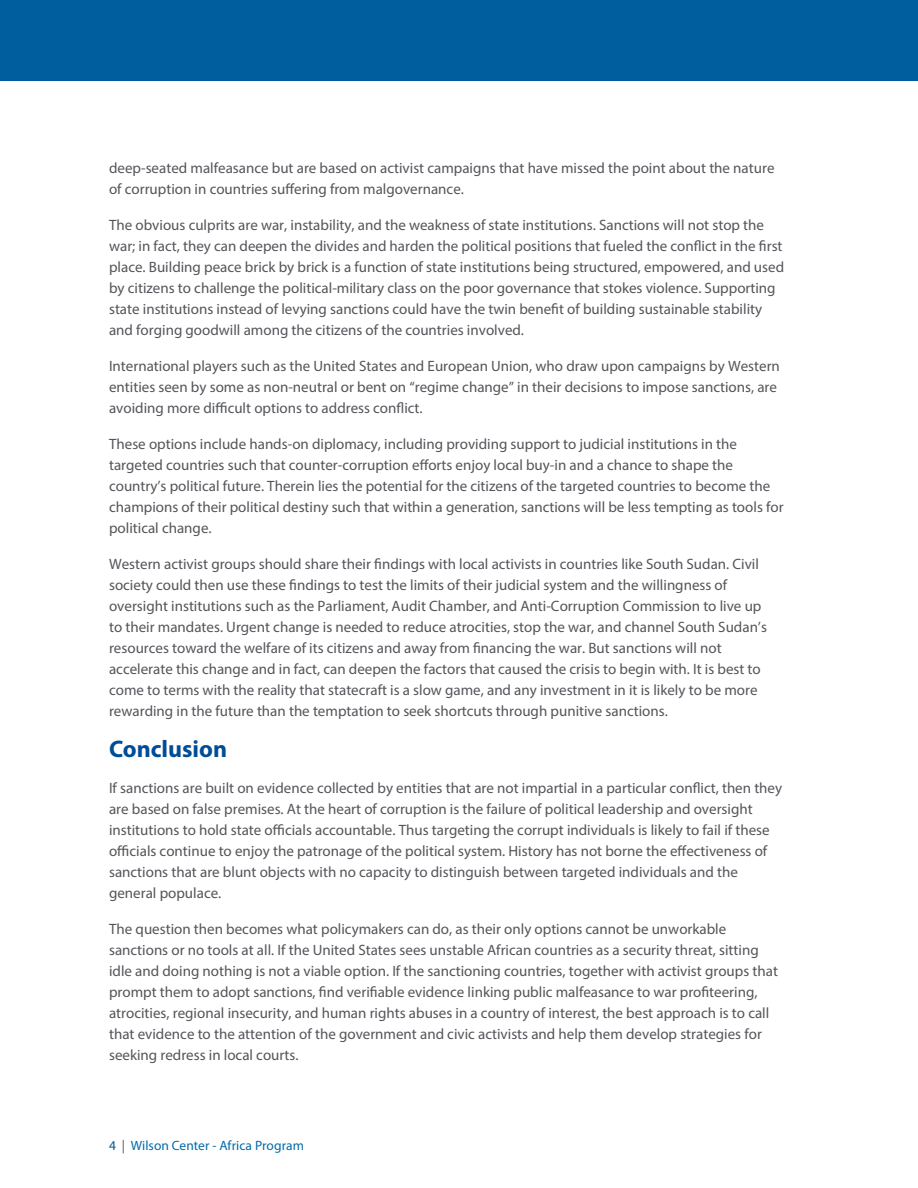
<style>
.page{position:relative;width:918px;height:1188px;background:#fff}
.page>*{position:absolute;margin:0;border:0;box-sizing:border-box;transform-origin:0 0}
.t1{font:700 24px "Myriad Pro";color:#004c97}
.t2{font:15px/21px "Myriad Pro";color:#54555a}
.t3{font:13.5px "Myriad Pro";letter-spacing:.005em;color:#006cac}
.s1{color:#005a93}
.s2{color:#54555a}
</style>
<div class="page">
<div style="left:0;top:0;width:918px;height:80px;background:#005e9e"></div>
<p class="t2" style="left:109px;top:157px;width:667px">deep-seated malfeasance but are based on activist campaigns that have missed the point about the nature of corruption in countries suffering from malgovernance.</p>
<p class="t2" style="left:109px;top:214px;width:677px">The obvious culprits are war, instability, and the weakness of state institutions. Sanctions will not stop the war; in fact, they can deepen the divides and harden the political positions that fueled the conflict in the first place. Building peace brick by brick is a function of state institutions being structured, empowered, and used by citizens to challenge the political-military class on the poor governance that stokes violence. Supporting state institutions instead of levying sanctions could have the twin benefit of building sustainable stability and forging goodwill among the citizens of the countries involved.</p>
<p class="t2" style="left:109px;top:355px;width:672px">International players such as the United States and European Union, who draw upon campaigns by Western entities seen by some as non-neutral or bent on “regime change” in their decisions to impose sanctions, are avoiding more difficult options to address conflict.</p>
<p class="t2" style="left:109px;top:433px;width:676px">These options include hands-on diplomacy, including providing support to judicial institutions in the targeted countries such that counter-corruption efforts enjoy local buy-in and a chance to shape the country’s political future. Therein lies the potential for the citizens of the targeted countries to become the champions of their political destiny such that within a generation, sanctions will be less tempting as tools for political change.</p>
<p class="t2" style="left:109px;top:553px;width:659px">Western activist groups should share their findings with local activists in countries like South Sudan. Civil society could then use these findings to test the limits of their judicial system and the willingness of oversight institutions such as the Parliament, Audit Chamber, and Anti-Corruption Commission to live up to their mandates. Urgent change is needed to reduce atrocities, stop the war, and channel South Sudan’s resources toward the welfare of its citizens and away from financing the war. But sanctions will not accelerate this change and in fact, can deepen the factors that caused the crisis to begin with. It is best to come to terms with the reality that statecraft is a slow game, and any investment in it is likely to be more rewarding in the future than the temptation to seek shortcuts through punitive sanctions.</p>
<p class="t1" style="left:109px;top:733px;width:120px">Conclusion</p>
<p class="t2" style="left:109px;top:777px;width:675px">If sanctions are built on evidence collected by entities that are not impartial in a particular conflict, then they are based on false premises. At the heart of corruption is the failure of political leadership and oversight institutions to hold state officials accountable. Thus targeting the corrupt individuals is likely to fail if these officials continue to enjoy the patronage of the political system. History has not borne the effectiveness of sanctions that are blunt objects with no capacity to distinguish between targeted individuals and the general populace.</p>
<p class="t2" style="left:109px;top:918px;width:670px">The question then becomes what policymakers can do, as their only options cannot be unworkable sanctions or no tools at all. If the United States sees unstable African countries as a security threat, sitting idle and doing nothing is not a viable option. If the sanctioning countries, together with activist groups that prompt them to adopt sanctions, find verifiable evidence linking public malfeasance to war profiteering, atrocities, regional insecurity, and human rights abuses in a country of interest, the best approach is to call that evidence to the attention of the government and civic activists and help them develop strategies for seeking redress in local courts.</p>
<p class="t3" style="left:109px;top:1137px;width:196px"><span class="s1">4</span> <span class="s2">|</span> Wilson Center - Africa Program</p>
</div>
